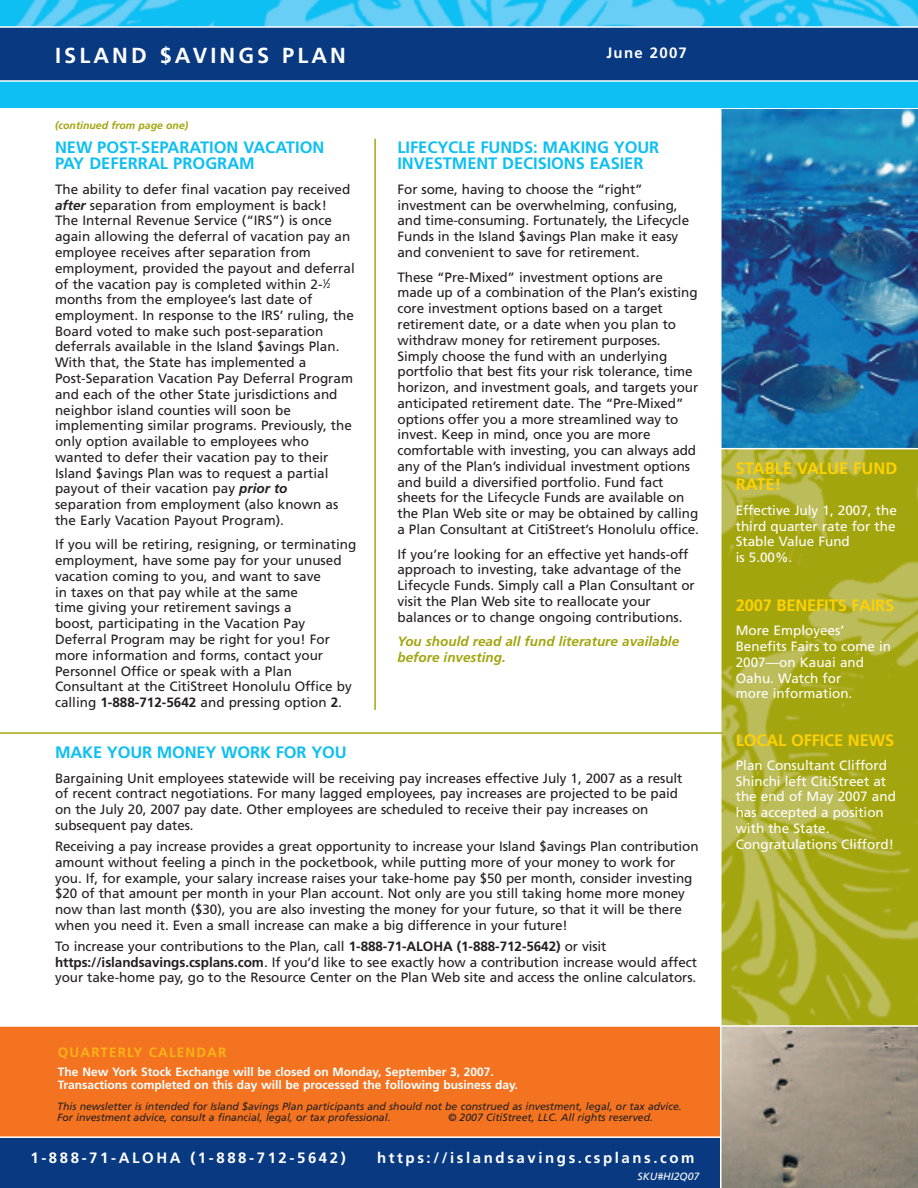
<style>
.page{position:relative;width:918px;height:1188px;background:#fff}
.page>*{position:absolute;margin:0;border:0;box-sizing:border-box;transform-origin:0 0}
.t1{font:700 21.75px "Frutiger";letter-spacing:.145em;color:#fff}
.t2{font:700 16.5px/16.5px "Frutiger";letter-spacing:-.005em;color:#0dbff2}
.t3{font:700 16.5px/15.8px "Frutiger";letter-spacing:-.01em;color:#fed105}
.t4{font:700 15px "Frutiger";letter-spacing:.17em;color:#fff}
.t5{font:700 15px "Frutiger";letter-spacing:.085em;color:#fff}
.t6{font:13.5px/15.8px "Frutiger";letter-spacing:-.005em;color:#231f20}
.t7{font:13.5px/15.8px "Frutiger";color:#fff}
.t8{font:italic 700 13.5px/15.8px "Frutiger";color:#a3a50e}
.t9{font:700 13.5px "Frutiger";letter-spacing:.085em;color:#fbb316}
.t10{font:700 12px/13.5px "Frutiger";color:#fff}
.t11{font:italic 10.5px/10.5px "Frutiger";color:#231f20}
.t12{font:italic 700 10.5px "Frutiger";color:#a3a50e}
.t13{font:italic 10.5px "Frutiger";color:#fff}
.s1{font-weight:700;font-style:italic}
.s2{font-size:6.75px}
.s3{font-weight:700}
</style>
<div class="page">
<div style="left:0;top:1026px;width:918px;height:162px;background:#083981"></div>
<img style="left:722px;top:449px;width:196px;height:576px">
<img style="left:722px;top:1027px;width:196px;height:161px">
<img style="left:722px;top:110px;width:196px;height:338px">
<div style="left:0;top:1026px;width:721px;height:111px;background:#f47321"></div>
<hr style="left:0;top:1136px;width:721px;height:2px;background:#fff">
<hr style="left:0;top:1025px;width:918px;height:2px;background:#fff">
<hr style="left:720px;top:0;width:2px;height:1188px;background:#fff">
<img style="left:0;top:0;width:918px;height:26px">
<div style="left:0;top:49px;width:918px;height:59px;background:#0dbff2"></div>
<div style="left:0;top:27px;width:918px;height:54px;background:#083981"></div>
<hr style="left:0;top:26px;width:918px;height:2px;background:#fff">
<hr style="left:0;top:80px;width:918px;height:2px;background:#fff">
<hr style="left:0;top:732px;width:722px;height:2px;background:#a3a50e">
<hr style="left:374px;top:139px;width:2px;height:571px;background:#a3a50e">
<h1 class="t1" style="left:55px;top:46px;width:292px">ISLAND $AVINGS PLAN</h1>
<p class="t5" style="left:607px;top:47px;width:82px">June 2007</p>
<p class="t12" style="left:55px;top:121px;width:135px">(continued from page one)</p>
<p class="t2" style="left:55px;top:140px;width:271px">NEW POST-SEPARATION VACATION<br>PAY DEFERRAL PROGRAM</p>
<p class="t6" style="left:55px;top:182px;width:301px">The ability to defer final vacation pay received <span class="s1">after</span> separation from employment is back!<br>The Internal Revenue Service (“IRS”) is once again allowing the deferral of vacation pay an employee receives after separation from employment, provided the payout and deferral of the vacation pay is completed within 2-<sup>1</sup>⁄<span class="s2">2 </span>months from the employee’s last date of employment. In response to the IRS’ ruling, the Board voted to make such post-separation deferrals available in the Island $avings Plan.<br>With that, the State has implemented a Post-Separation Vacation Pay Deferral Program and each of the other State jurisdictions and neighbor island counties will soon be implementing similar programs. Previously, the only option available to employees who wanted to defer their vacation pay to their Island $avings Plan was to request a partial payout of their vacation pay <span class="s1">prior to </span>separation from employment (also known as the Early Vacation Payout Program).</p>
<p class="t6" style="left:55px;top:538px;width:303px">If you will be retiring, resigning, or terminating employment, have some pay for your unused vacation coming to you, and want to save<br>in taxes on that pay while at the same<br>time giving your retirement savings a<br>boost, participating in the Vacation Pay Deferral Program may be right for you! For more information and forms, contact your Personnel Office or speak with a Plan Consultant at the CitiStreet Honolulu Office by calling <span class="s3">1-888-712-5642</span> and pressing option <span class="s3">2</span>.</p>
<p class="t2" style="left:398px;top:140px;width:263px">LIFECYCLE FUNDS: MAKING YOUR<br>INVESTMENT DECISIONS EASIER</p>
<p class="t6" style="left:398px;top:182px;width:293px">For some, having to choose the “right” investment can be overwhelming, confusing, and time-consuming. Fortunately, the Lifecycle Funds in the Island $avings Plan make it easy and convenient to save for retirement.</p>
<p class="t6" style="left:398px;top:270px;width:303px">These “Pre-Mixed” investment options are made up of a combination of the Plan’s existing core investment options based on a target retirement date, or a date when you plan to withdraw money for retirement purposes.<br>Simply choose the fund with an underlying portfolio that best fits your risk tolerance, time horizon, and investment goals, and targets your anticipated retirement date. The “Pre-Mixed” options offer you a more streamlined way to invest. Keep in mind, once you are more comfortable with investing, you can always add any of the Plan’s individual investment options and build a diversified portfolio. Fund fact sheets for the Lifecycle Funds are available on the Plan Web site or may be obtained by calling a Plan Consultant at CitiStreet’s Honolulu office.</p>
<p class="t6" style="left:398px;top:547px;width:299px">If you’re looking for an effective yet hands-off approach to investing, take advantage of the Lifecycle Funds. Simply call a Plan Consultant or visit the Plan Web site to reallocate your balances or to change ongoing contributions.</p>
<p class="t8" style="left:398px;top:635px;width:283px">You should read all fund literature available before investing.</p>
<p class="t2" style="left:55px;top:745px;width:293px">MAKE YOUR MONEY WORK FOR YOU</p>
<p class="t6" style="left:55px;top:771px;width:629px">Bargaining Unit employees statewide will be receiving pay increases effective July 1, 2007 as a result of recent contract negotiations. For many lagged employees, pay increases are projected to be paid on the July 20, 2007 pay date. Other employees are scheduled to receive their pay increases on subsequent pay dates.</p>
<p class="t6" style="left:55px;top:840px;width:645px">Receiving a pay increase provides a great opportunity to increase your Island $avings Plan contribution amount without feeling a pinch in the pocketbook, while putting more of your money to work for you. If, for example, your salary increase raises your take-home pay $50 per month, consider investing $20 of that amount per month in your Plan account. Not only are you still taking home more money now than last month ($30), you are also investing the money for your future, so that it will be there when you need it. Even a small increase can make a big difference in your future!</p>
<p class="t6" style="left:55px;top:940px;width:643px">To increase your contributions to the Plan, call <span class="s3">1-888-71-ALOHA (1-888-712-5642)</span> or visit <span class="s3">https://islandsavings.csplans.com</span>. If you’d like to see exactly how a contribution increase would affect your take-home pay, go to the Resource Center on the Plan Web site and access the online calculators.</p>
<p class="t9" style="left:58px;top:1047px;width:170px">QUARTERLY CALENDAR</p>
<p class="t10" style="left:58px;top:1066px;width:462px">The New York Stock Exchange will be closed on Monday, September 3, 2007.<br>Transactions completed on this day will be processed the following business day.</p>
<p class="t11" style="left:57px;top:1102px;width:626px">This newsletter is intended for Island $avings Plan participants and should not be construed as investment, legal, or tax advice.<br>For investment advice, consult a financial, legal, or tax professional.</p>
<p class="t11" style="left:448px;top:1113px;width:207px">© 2007 CitiStreet, LLC. All rights reserved.</p>
<p class="t4" style="left:30px;top:1152px;width:317px">1-888-71-ALOHA (1-888-712-5642)</p>
<p class="t4" style="left:377px;top:1152px;width:319px">https://islandsavings.csplans.com</p>
<p class="t13" style="left:638px;top:1172px;width:63px">SKU#HI2Q07</p>
<p class="t3" style="left:736px;top:462px;width:163px">STABLE VALUE FUND<br>RATE!</p>
<p class="t7" style="left:736px;top:503px;width:163px">Effective July 1, 2007, the third quarter rate for the<br>Stable Value Fund<br>is 5.00%.</p>
<p class="t3" style="left:736px;top:599px;width:160px">2007 BENEFITS FAIRS</p>
<p class="t7" style="left:736px;top:624px;width:157px">More Employees’<br>Benefits Fairs to come in<br>2007—on Kauai and<br>Oahu. Watch for<br>more information.</p>
<p class="t3" style="left:736px;top:734px;width:160px">LOCAL OFFICE NEWS</p>
<p class="t7" style="left:736px;top:758px;width:162px">Plan Consultant Clifford<br>Shinchi left CitiStreet at the end of May 2007 and has accepted a position with the State.<br>Congratulations Clifford!</p>
</div>
